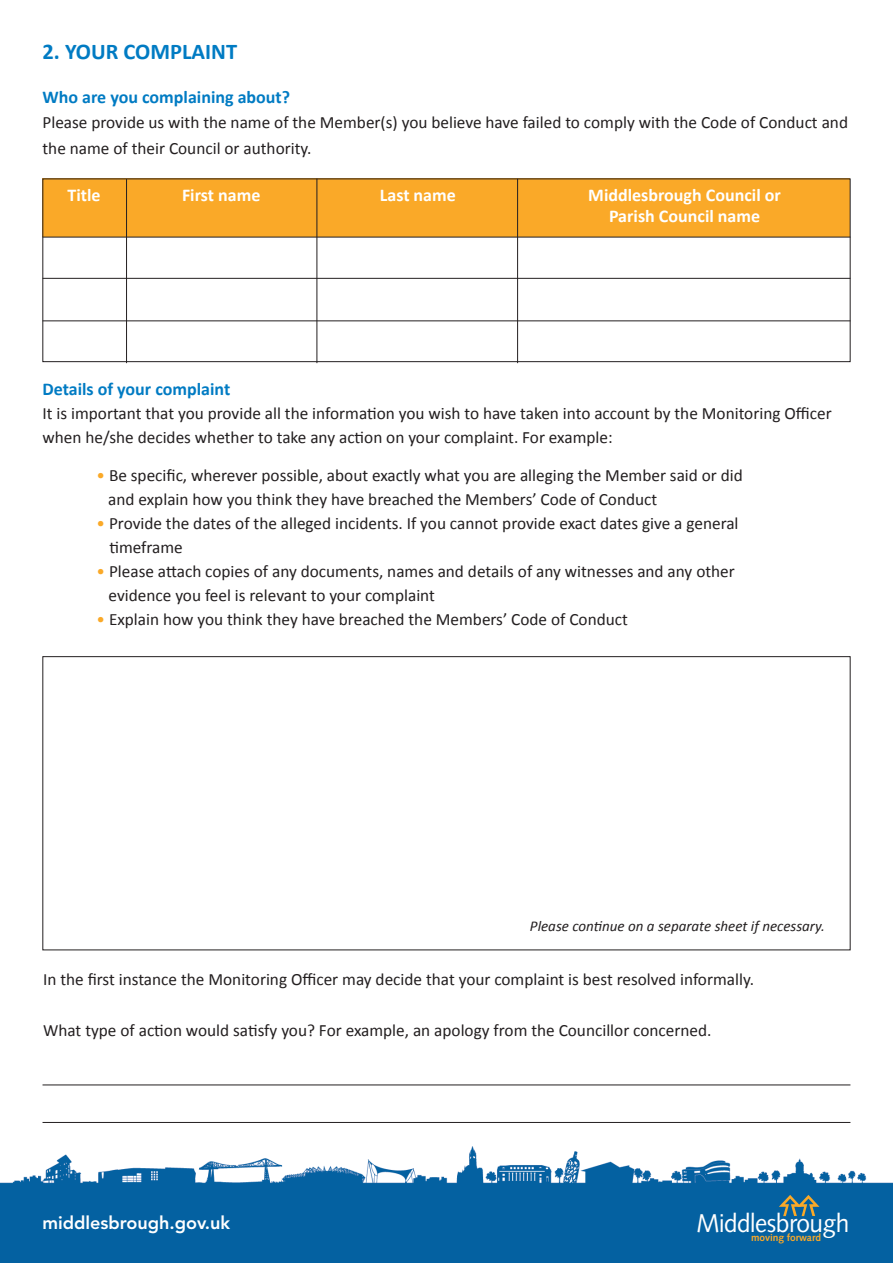
<style>
.page{position:relative;width:893px;height:1263px;background:#fff}
.page>*{position:absolute;margin:0;border:0;box-sizing:border-box;transform-origin:0 0}
.t1{font:25.8px "Syntax";letter-spacing:-.02em;color:#fff;scale:.95 1}
.t2{font:700 22.5px "Calibri";color:#007bc3}
.t3{font:700 18px/21.6px "Calibri";color:#fff;text-align:center}
.t4{font:700 18px "Calibri";color:#007bc3}
.t5{font:800 18px "Avenir";color:#fff}
.t6{font:17.25px/24px "Calibri";color:#231f20}
.t7{font:italic 15px "Calibri";color:#231f20}
.t8{font:700 10.2px "Syntax";letter-spacing:-.005em;color:#faa928}
.s1{color:#faa928}
</style>
<div class="page">
<div style="left:43px;top:179px;width:807px;height:58px;background:#faa928"></div>
<img style="left:0;top:1147px;width:893px;height:116px">
<div style="left:43px;top:179px;width:807px;height:183px;border:1px solid #231f20"></div>
<hr style="left:43px;top:237px;width:807px;height:1px;background:#231f20">
<hr style="left:43px;top:278px;width:807px;height:1px;background:#231f20">
<hr style="left:43px;top:321px;width:807px;height:1px;background:#231f20">
<hr style="left:126px;top:179px;width:1px;height:184px;background:#231f20">
<hr style="left:517px;top:179px;width:1px;height:184px;background:#231f20">
<hr style="left:317px;top:179px;width:1px;height:184px;background:#231f20">
<hr style="left:43px;top:1085px;width:807px;height:1px;background:#231f20">
<hr style="left:43px;top:1122px;width:807px;height:1px;background:#231f20">
<svg style="left:779px;top:1195px;width:40px;height:21px"></svg>
<h2 class="t2" style="left:43px;top:38px;width:196px">2. Your CoMPLAiNT</h2>
<p class="t4" style="left:43px;top:86px;width:249px">Who are you complaining about?</p>
<p class="t6" style="left:43px;top:110px;width:807px;line-height:25.5px">Please provide us with the name of the Member(s) you believe have failed to comply with the Code of Conduct and the name of their Council or authority.</p>
<p class="t3" style="left:68px;top:184px;width:35px">Title</p>
<p class="t3" style="left:182px;top:184px;width:80px">First name</p>
<p class="t3" style="left:380px;top:184px;width:78px">Last name</p>
<p class="t3" style="left:588px;top:184px;width:194px">Middlesbrough Council or<br>Parish Council name</p>
<p class="t4" style="left:43px;top:378px;width:189px">Details of your complaint</p>
<p class="t6" style="left:43px;top:401px;width:791px">It is important that you provide all the information you wish to have taken into account by the Monitoring Officer when he/she decides whether to take any action on your complaint. For example:</p>
<p class="t6" style="left:108px;top:463px;width:636px;text-indent:-12px"><span class="s1">•</span> Be specific, wherever possible, about exactly what you are alleging the Member said or did and explain how you think they have breached the Members’ Code of Conduct</p>
<p class="t6" style="left:109px;top:511px;width:630px;text-indent:-13px"><span class="s1">•</span> Provide the dates of the alleged incidents. If you cannot provide exact dates give a general timeframe</p>
<p class="t6" style="left:109px;top:559px;width:628px;text-indent:-12px"><span class="s1">•</span> Please attach copies of any documents, names and details of any witnesses and any other evidence you feel is relevant to your complaint</p>
<p class="t6" style="left:97px;top:607px;width:533px"><span class="s1">•</span> Explain how you think they have breached the Members’ Code of Conduct</p>
<p class="t7" style="left:530px;top:917px;width:296px">Please continue on a separate sheet if necessary.</p>
<p class="t6" style="left:43px;top:967px;width:712px">In the first instance the Monitoring Officer may decide that your complaint is best resolved informally.</p>
<p class="t6" style="left:43px;top:1018px;width:670px">What type of action would satisfy you? For example, an apology from the Councillor concerned.</p>
<p class="t5" style="left:43px;top:1216px;width:189px">middlesbrough.gov.uk</p>
<h1 class="t1" style="left:696px;top:1212px;width:162px">Middlesbrough</h1>
<p class="t8" style="left:751px;top:1233px;width:71px">moving forward</p>
</div>
